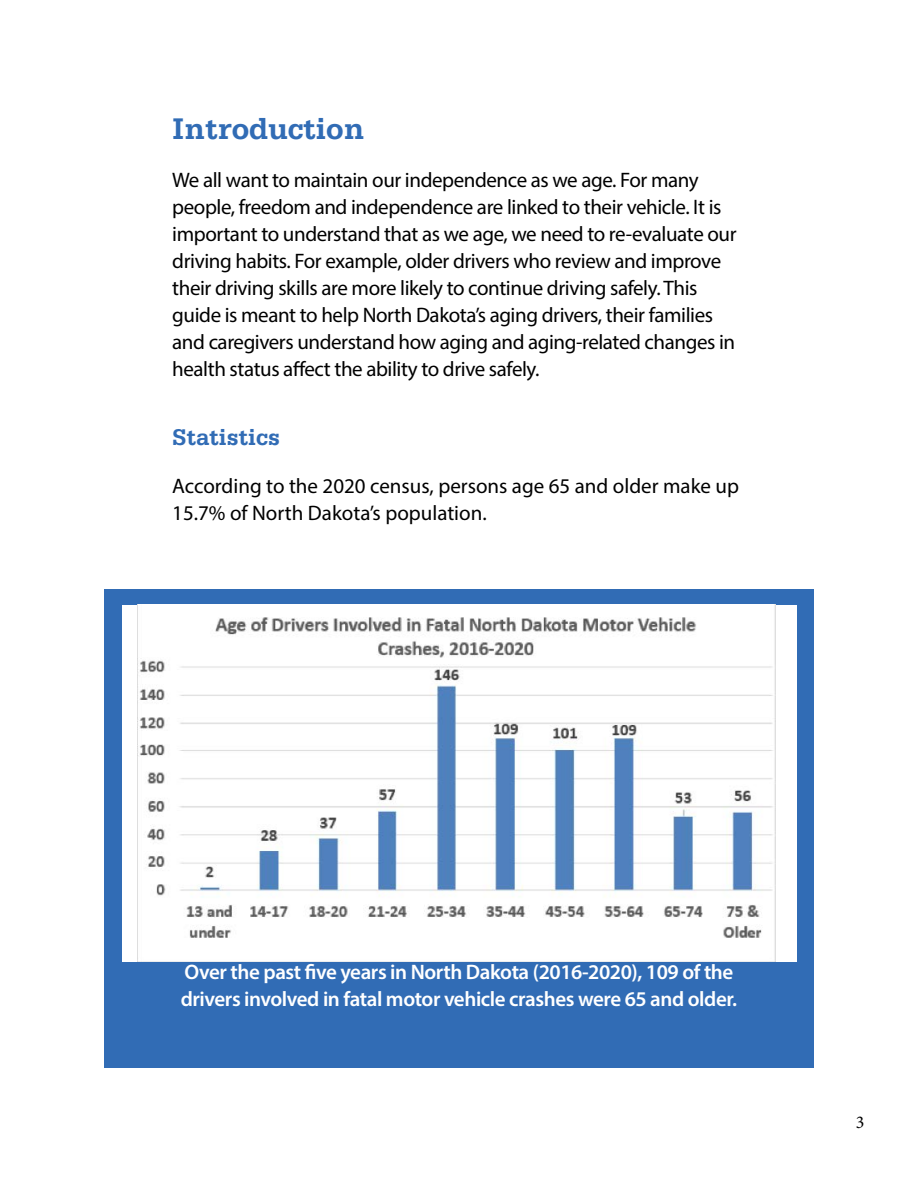
<style>
.page{position:relative;width:918px;height:1188px;background:#fff}
.page>*{position:absolute;margin:0;border:0;box-sizing:border-box;transform-origin:0 0}
.t1{font:700 31.5px "Serifa";color:#316cb5}
.t2{font:700 24px "Serifa";color:#316cb5}
.t3{font:21px/27px "Myriad Pro";letter-spacing:-.02em;color:#000}
.t4{font:600 21px/27px "Myriad Pro";letter-spacing:-.02em;color:#fff}
.t5{font:21px/27px "Myriad Pro";color:#000}
.t6{font:18px "Minion Pro";color:#000}
</style>
<div class="page">
<div style="left:104px;top:590px;width:710px;height:478px;background:#316cb5"></div>
<div style="left:122px;top:605px;width:675px;height:356px;background:#fff"></div>
<img style="left:137px;top:605px;width:638px;height:356px">
<h1 class="t1" style="left:172px;top:110px;width:194px">Introduction</h1>
<p class="t3" style="left:172px;top:166px;width:566px">We all want to maintain our independence as we age. For many people, freedom and independence are linked to their vehicle. It is important to understand that as we age, we need to re-evaluate our driving habits. For example, older drivers who review and improve their driving skills are more likely to continue driving safely. This guide is meant to help North Dakota’s aging drivers, their families and caregivers understand how aging and aging-related changes in health status affect the ability to drive safely.</p>
<p class="t2" style="left:172px;top:423px;width:110px">Statistics</p>
<p class="t5" style="left:172px;top:472px;width:568px">According to the 2020 census, persons age 65 and older make up<br>15.7% of North Dakota’s population.</p>
<p class="t4" style="left:181px;top:958px;width:558px">Over the past five years in North Dakota (2016-2020), 109 of the drivers involved in fatal motor vehicle crashes were 65 and older.</p>
<p class="t6" style="left:856px;top:1111px;width:10px">3</p>
</div>
